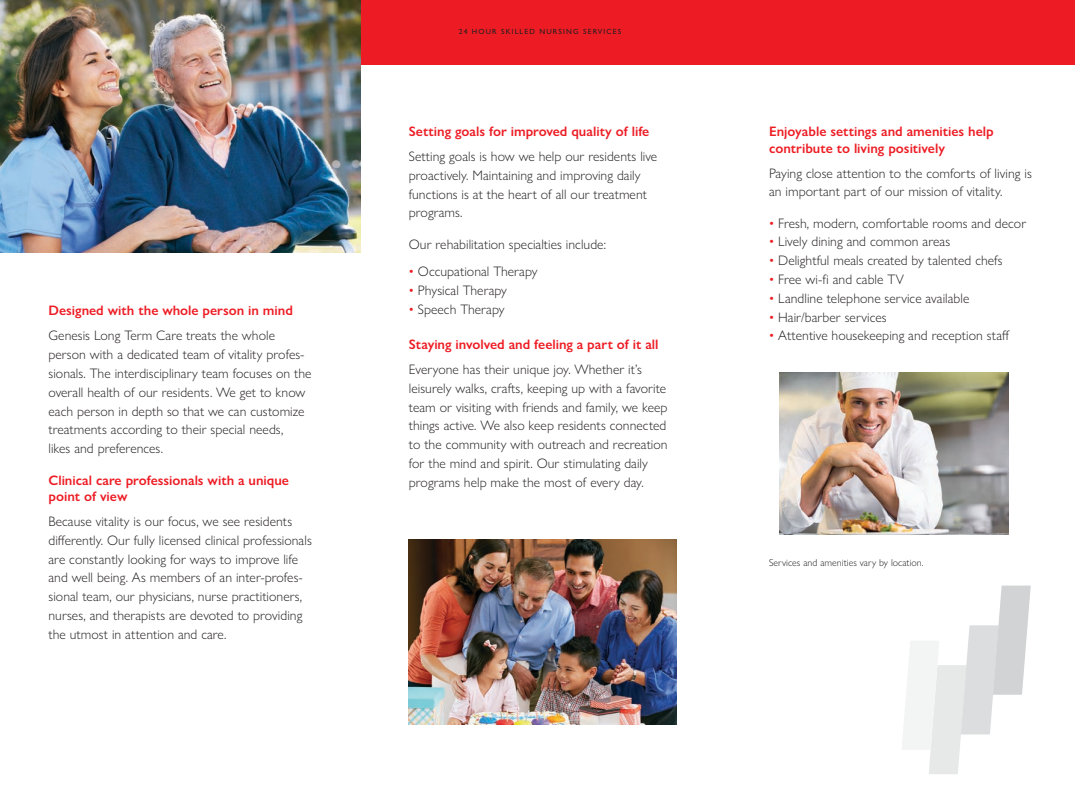
<style>
.page{position:relative;width:1075px;height:811px;background:#fff}
.page>*{position:absolute;margin:0;border:0;box-sizing:border-box;transform-origin:0 0}
.t1{font:300 13.75px/18.8px "Gill Sans Nova";letter-spacing:.005em;color:#231f20}
.t2{font:600 13.75px/16.5px "Gill Sans Nova";color:#ed1c24}
.t3{font:300 10px "Gill Sans Nova";letter-spacing:.005em;color:#231f20}
.t4{font:500 7.5px "Gill Sans Nova";letter-spacing:.15em;color:#231f20}
.s1{font-weight:600;color:#ed1c24}
.s2{font-weight:400;color:#ed1c24}
.s3{font-weight:300;color:#231f20}
</style>
<div class="page">
<div style="left:360px;top:0;width:714px;height:65px;background:#ed1c24"></div>
<img style="left:0;top:0;width:360px;height:252px">
<svg style="left:902px;top:585px;width:128px;height:188px"></svg>
<img style="left:409px;top:539px;width:267px;height:185px">
<img style="left:779px;top:372px;width:229px;height:162px">
<p class="t1" style="left:48px;top:298px;width:246px;line-height:25px"><span class="s1">Designed with the whole person in mind<br></span>Genesis Long Term Care treats the whole</p>
<p class="t1" style="left:48px;top:345px;width:264px">person with a dedicated team of vitality profes&shy;sionals. The interdisciplinary team focuses on the overall health of our residents. We get to know each person in depth so that we can customize treatments according to their special needs,<br>likes and preferences.</p>
<p class="t2" style="left:48px;top:471px;width:242px">Clinical care professionals with a unique point of view</p>
<p class="t1" style="left:48px;top:511px;width:265px">Because vitality is our focus, we see residents diferently. Our fully licensed clinical professionals are constantly looking for ways to improve life and well being. As members of an inter-profes&shy;sional team, our physicians, nurse practitioners, nurses, and therapists are devoted to providing the utmost in attention and care.</p>
<p class="t4" style="left:459px;top:27px;width:164px">24 HOUR SKILLED NURSING SERVICES</p>
<p class="t1" style="left:409px;top:119px;width:250px;line-height:25px"><span class="s1">Setting goals for improved quality of life<br></span>Setting goals is how we help our residents live</p>
<p class="t1" style="left:409px;top:165px;width:239px">proactively. Maintaining and improving daily functions is at the heart of all our treatment programs.</p>
<p class="t1" style="left:409px;top:234px;width:198px">Our rehabilitation specialties include:</p>
<p class="t1" style="left:409px;top:262px;width:130px"><span class="s2">•</span> Occupational Therapy</p>
<p class="t1" style="left:409px;top:280px;width:100px"><span class="s2">•</span> Physical Therapy</p>
<p class="t1" style="left:409px;top:299px;width:97px"><span class="s2">•</span> Speech Therapy</p>
<p class="t2" style="left:409px;top:331px;width:251px;line-height:25px">Staying involved and feeling a part of it all<br><span class="s3">Everyone has their unique joy. Whether it’s</span></p>
<p class="t1" style="left:409px;top:378px;width:260px">leisurely walks, crafts, keeping up with a favorite team or visiting with friends and family, we keep things active. We also keep residents connected to the community with outreach and recreation for the mind and spirit. Our stimulating daily programs help make the most of every day.</p>
<p class="t2" style="left:769px;top:123px;width:226px">Enjoyable settings and amenities help contribute to living positively</p>
<p class="t1" style="left:769px;top:163px;width:264px">Paying close attention to the comforts of living is an important part of our mission of vitality.</p>
<p class="t1" style="left:769px;top:213px;width:259px"><span class="s2">•</span> Fresh, modern, comfortable rooms and decor</p>
<p class="t1" style="left:769px;top:232px;width:183px"><span class="s2">•</span> Lively dining and common areas</p>
<p class="t1" style="left:769px;top:251px;width:235px"><span class="s2">•</span> Delightful meals created by talented chefs</p>
<p class="t1" style="left:769px;top:269px;width:136px"><span class="s2">•</span> Free wi-f and cable TV</p>
<p class="t1" style="left:769px;top:288px;width:202px"><span class="s2">•</span> Landline telephone service available</p>
<p class="t1" style="left:769px;top:307px;width:119px"><span class="s2">•</span> Hair/barber services</p>
<p class="t1" style="left:769px;top:326px;width:242px"><span class="s2">•</span> Attentive housekeeping and reception staf</p>
<p class="t3" style="left:769px;top:555px;width:156px">Services and amenities vary by location.</p>
</div>
